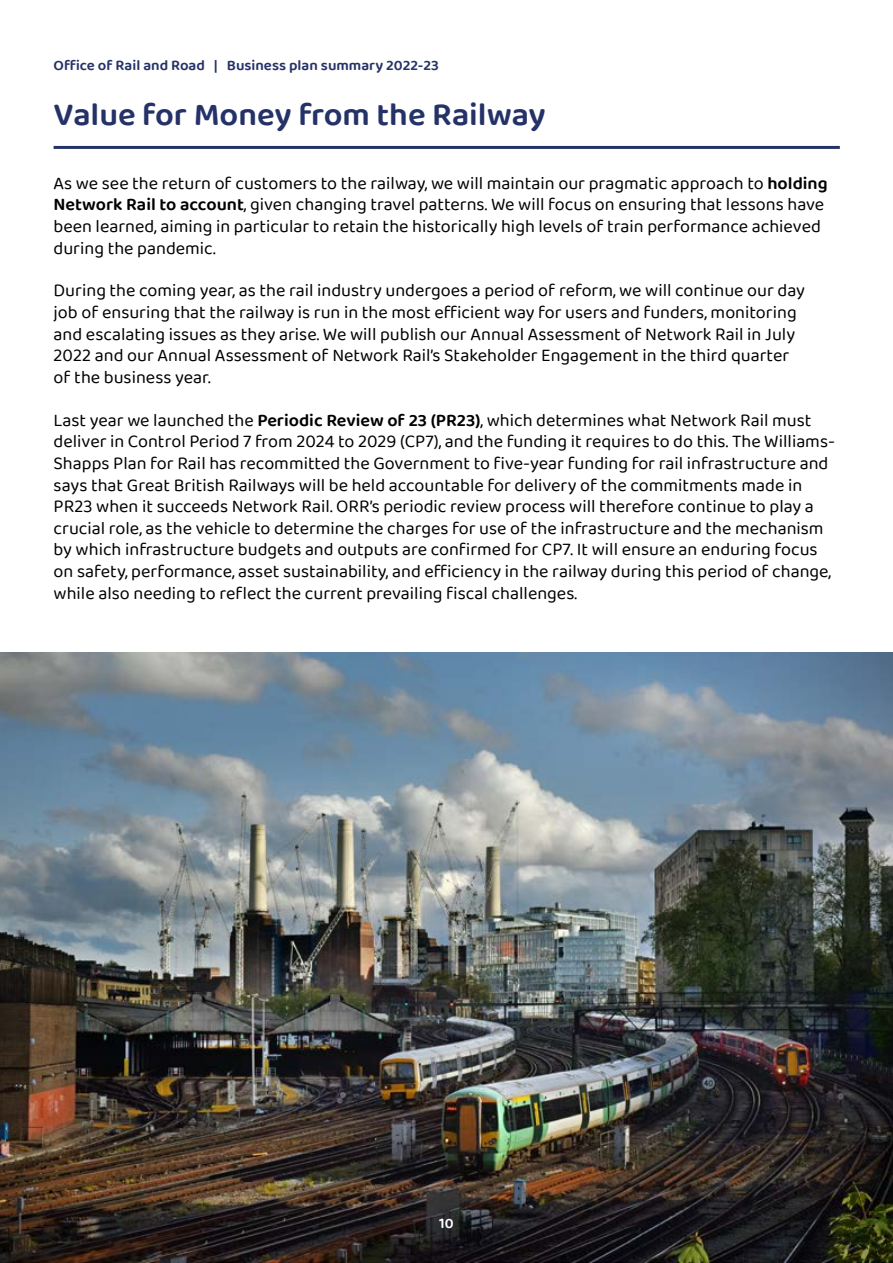
<style>
.page{position:relative;width:893px;height:1263px;background:#fff}
.page>*{position:absolute;margin:0;border:0;box-sizing:border-box;transform-origin:0 0}
.regular_H2{font:600 33px "Baloo 2";color:#253268}
.Body_P{font:18px/21.6px "Baloo 2";color:#000}
.t1{font:600 15px "Baloo 2";color:#253268}
.t2{font:600 15px "Baloo 2";color:#fff}
.s1{font-weight:600}
</style>
<div class="page">
<hr style="left:54px;top:146px;width:786px;height:3px;background:#253268">
<img style="left:0;top:653px;width:893px;height:610px">
<p class="t1" style="left:54px;top:54px;width:387px">Office of Rail and Road | Business plan summary 2022-23</p>
<h2 class="regular_H2" style="left:54px;top:90px;width:494px">Value for Money from the Railway</h2>
<p class="Body_P" style="left:54px;top:173px;width:776px">As we see the return of customers to the railway, we will maintain our pragmatic approach to <span class="s1">holding Network Rail to account</span>, given changing travel patterns. We will focus on ensuring that lessons have been learned, aiming in particular to retain the historically high levels of train performance achieved during the pandemic.</p>
<p class="Body_P" style="left:54px;top:281px;width:753px">During the coming year, as the rail industry undergoes a period of reform, we will continue our day job of ensuring that the railway is run in the most efficient way for users and funders, monitoring and escalating issues as they arise. We will publish our Annual Assessment of Network Rail in July 2022 and our Annual Assessment of Network Rail’s Stakeholder Engagement in the third quarter of the business year.</p>
<p class="Body_P" style="left:54px;top:410px;width:783px">Last year we launched the <span class="s1">Periodic Review of 23 (PR23)</span>, which determines what Network Rail must deliver in Control Period 7 from 2024 to 2029 (CP7), and the funding it requires to do this. The Williams-Shapps Plan for Rail has recommitted the Government to five-year funding for rail infrastructure and says that Great British Railways will be held accountable for delivery of the commitments made in PR23 when it succeeds Network Rail. ORR’s periodic review process will therefore continue to play a crucial role, as the vehicle to determine the charges for use of the infrastructure and the mechanism by which infrastructure budgets and outputs are confirmed for CP7. It will ensure an enduring focus on safety, performance, asset sustainability, and efficiency in the railway during this period of change, while also needing to reflect the current prevailing fiscal challenges.</p>
<p class="t2" style="left:439px;top:1212px;width:16px">10</p>
</div>
